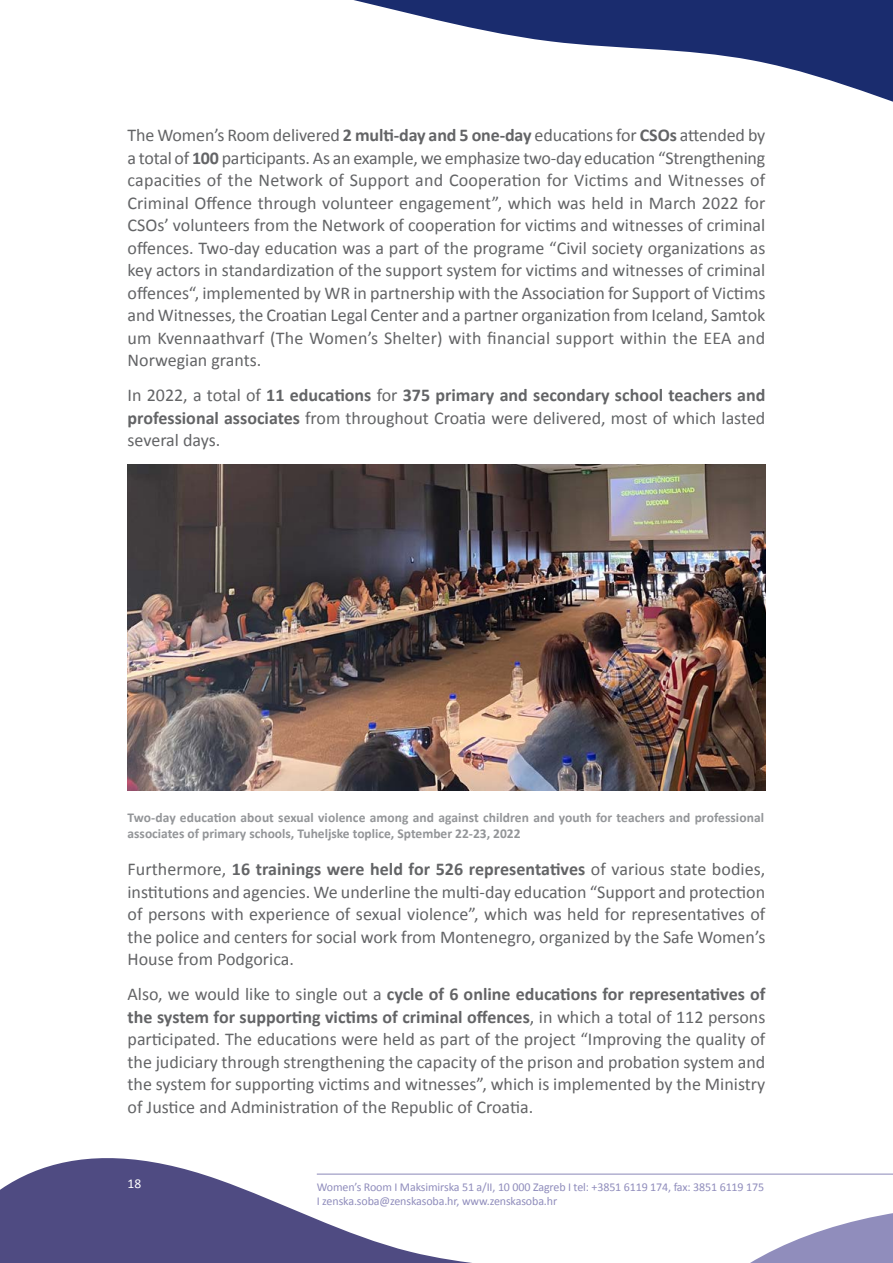
<style>
.page{position:relative;width:893px;height:1263px;background:#fff}
.page>*{position:absolute;margin:0;border:0;box-sizing:border-box;transform-origin:0 0}
.t1{font:18px/22.5px "Calibri";color:#636466;text-align:justify}
.t2{font:700 13.5px/16.2px "Calibri";color:#939598}
.t3{font:13.5px "Calibri";color:#fff}
.t4{font:12px/14.4px "Calibri";letter-spacing:-.01em;color:#908dbc}
.s1{font-weight:700}
</style>
<div class="page">
<svg style="left:354px;top:0;width:539px;height:102px"></svg>
<svg style="left:364px;top:765px;width:529px;height:498px"></svg>
<img style="left:128px;top:464px;width:637px;height:326px">
<hr style="left:317px;top:1173px;width:576px;height:1px;background:#908dbc">
<svg style="left:0;top:1150px;width:515px;height:113px;fill:#4f4b82"></svg>
<p class="t1" style="left:128px;top:124px;width:639px">The Women’s Room delivered <span class="s1">2 multi-day and 5 one-day</span> educations for <span class="s1">CSOs</span> attended by a total of <span class="s1">100</span> participants. As an example, we emphasize two-day education “Strengthening capacities of the Network of Support and Cooperation for Victims and Witnesses of Criminal Offence through volunteer engagement”, which was held in March 2022 for CSOs’ volunteers from the Network of cooperation for victims and witnesses of criminal offences. Two-day education was a part of the programe “Civil society organizations as key actors in standardization of the support system for victims and witnesses of criminal offences“, implemented by WR in partnership with the Association for Support of Victims and Witnesses, the Croatian Legal Center and a partner organization from Iceland, Samtok um Kvennaathvarf (The Women’s Shelter) with financial support within the EEA and Norwegian grants.</p>
<p class="t1" style="left:128px;top:384px;width:639px">In 2022, a total of <span class="s1">11 educations</span> for <span class="s1">375 primary and secondary school teachers and professional associates</span> from throughout Croatia were delivered, most of which lasted several days.</p>
<p class="t2" style="left:128px;top:809px;width:638px">Two-day education about sexual violence among and against children and youth for teachers and professional associates of primary schools, Tuheljske toplice, Sptember 22-23, 2022</p>
<p class="t1" style="left:128px;top:858px;width:639px">Furthermore, <span class="s1">16 trainings were held for 526 representatives</span> of various state bodies, institutions and agencies. We underline the multi-day education “Support and protection of persons with experience of sexual violence”, which was held for representatives of the police and centers for social work from Montenegro, organized by the Safe Women’s House from Podgorica.</p>
<p class="t1" style="left:128px;top:983px;width:639px">Also, we would like to single out a <span class="s1">cycle of 6 online educations for representatives of the system for supporting victims of criminal offences</span>, in which a total of 112 persons participated. The educations were held as part of the project “Improving the quality of the judiciary through strengthening the capacity of the prison and probation system and the system for supporting victims and witnesses”, which is implemented by the Ministry of Justice and Administration of the Republic of Croatia.</p>
<p class="t3" style="left:128px;top:1175px;width:15px">18</p>
<p class="t4" style="left:317px;top:1179px;width:449px">Women’s Room I Maksimirska 51 a/II, 10 000 Zagreb I tel: +3851 6119 174, fax: 3851 6119 175<br>I zenska.soba@zenskasoba.hr, www.zenskasoba.hr</p>
</div>
